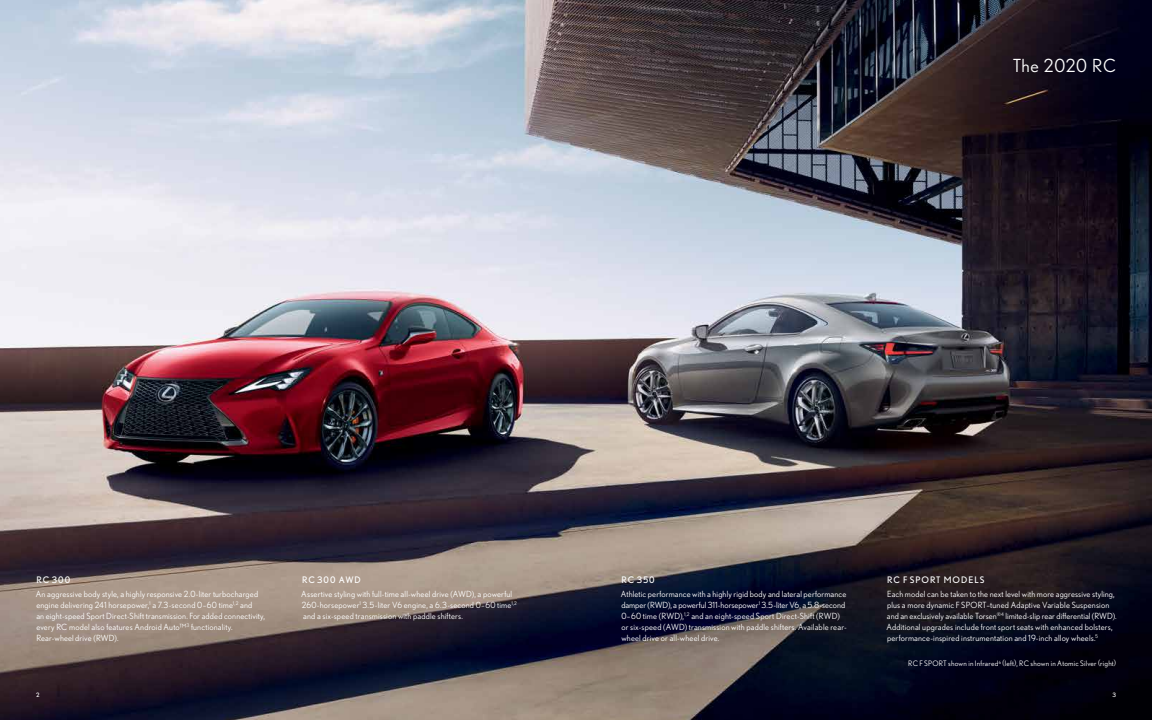
<style>
.page{position:relative;width:1152px;height:720px;background:#fff}
.page>*{position:absolute;margin:0;border:0;box-sizing:border-box;transform-origin:0 0}
.t1{font:18px "Nobel";letter-spacing:.03em;color:#fff}
.t2{font:9px "Nobel";letter-spacing:.115em;color:#fff}
.t3{font:8.5px/11px "Nobel";letter-spacing:.015em;color:#fff}
.t4{font:7.5px "Nobel";letter-spacing:.025em;color:#fff}
.t5{font:6px "Nobel";color:#fff}
</style>
<div class="page">
<img style="left:0;top:0;width:1152px;height:720px">
<h1 class="t1" style="left:1013px;top:55px;width:105px">The 2020 RC</h1>
<p class="t2" style="left:37px;top:574px;width:35px">RC 300</p>
<p class="t3" style="left:36px;top:589px;width:231px">An aggressive body style, a highly responsive 2.0-liter turbocharged engine delivering 241 horsepower,<sup>1</sup> a 7.3-second 0–60 time<sup>1,2</sup> and<br>an eight-speed Sport Direct-Shift transmission. For added connectivity, every RC model also features Android Auto™<sup>3</sup> functionality.<br>Rear-wheel drive (RWD).</p>
<p class="t2" style="left:302px;top:574px;width:60px">RC 300 AWD</p>
<p class="t3" style="left:301px;top:589px;width:217px">Assertive styling with full-time all-wheel drive (AWD), a powerful<br>260-horsepower<sup>1</sup> 3.5-liter V6 engine, a 6.3-second 0–60 time<sup>1,2 </sup>and a six-speed transmission with paddle shifters.</p>
<p class="t2" style="left:622px;top:574px;width:35px">RC 350</p>
<p class="t3" style="left:621px;top:589px;width:228px">Athletic performance with a highly rigid body and lateral performance damper (RWD), a powerful 311-horsepower<sup>1</sup> 3.5-liter V6, a 5.8-second 0–60 time (RWD),<sup>1,2</sup> and an eight-speed Sport Direct-Shift (RWD) or six-speed (AWD) transmission with paddle shifters. Available rear&shy;wheel drive or all-wheel drive.</p>
<p class="t2" style="left:887px;top:574px;width:99px">RC F SPORT MODELS</p>
<p class="t3" style="left:886px;top:589px;width:232px">Each model can be taken to the next level with more aggressive styling, plus a more dynamic F SPORT–tuned Adaptive Variable Suspension and an exclusively available Torsen<sup>®4</sup> limited-slip rear differential (RWD).<br>Additional upgrades include front sport seats with enhanced bolsters, performance-inspired instrumentation and 19-inch alloy wheels.<sup>5</sup></p>
<p class="t4" style="left:908px;top:659px;width:209px">RC F SPORT shown in Infrared<sup>6</sup> (left), RC shown in Atomic Silver (right)</p>
<p class="t5" style="left:36px;top:692px;width:5px">2</p>
<p class="t5" style="left:1112px;top:692px;width:5px">3</p>
</div>
